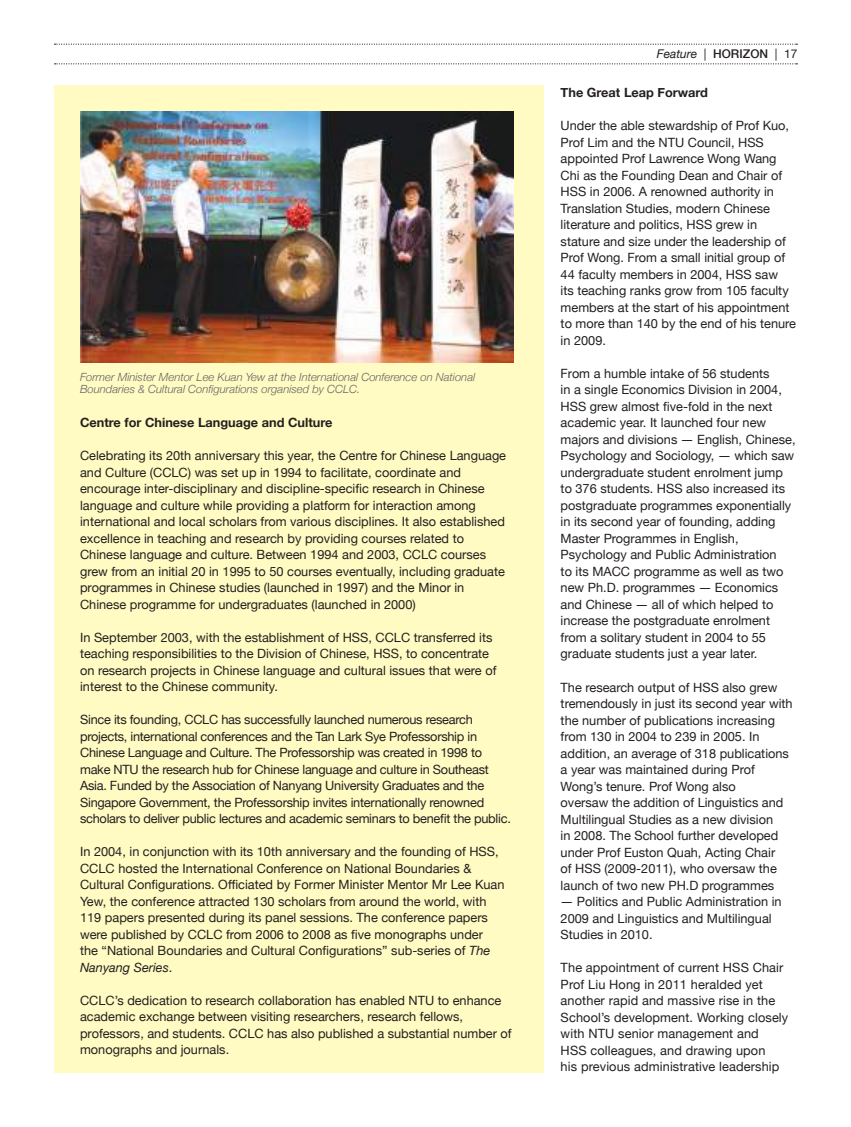
<style>
.page{position:relative;width:851px;height:1127px;background:#fff}
.page>*{position:absolute;margin:0;border:0;box-sizing:border-box;transform-origin:0 0}
.t1{font:12.75px/16.5px "Helvetica Neue";color:#241f1f}
.t2{font:12.75px/16.5px "Helvetica Neue";letter-spacing:-.02em;color:#241f1f}
.t3{font:700 12.75px "Helvetica Neue";color:#241f1f}
.t4{font:italic 12px "Helvetica Neue";color:#241f1f}
.t5{font:italic 300 11.25px/12px "Helvetica Neue";color:#656365}
.s1{font-style:italic}
.s2{font-style:normal}
.s3{font-weight:500;font-style:normal}
</style>
<div class="page">
<svg style="left:55px;top:44px;width:742px;height:1px"></svg>
<svg style="left:55px;top:63px;width:742px;height:1px"></svg>
<div style="left:54px;top:85px;width:489px;height:988px;background:#fffbc3"></div>
<img style="left:80px;top:111px;width:433px;height:251px">
<p class="t5" style="left:80px;top:371px;width:396px">Former Minister Mentor Lee Kuan Yew at the International Conference on National<br>Boundaries &amp; Cultural Configurations organised by CCLC.</p>
<p class="t3" style="left:80px;top:411px;width:254px">Centre for Chinese Language and Culture</p>
<p class="t1" style="left:80px;top:446px;width:427px">Celebrating its 20th anniversary this year, the Centre for Chinese Language and Culture (CCLC) was set up in 1994 to facilitate, coordinate and encourage inter-disciplinary and discipline-specific research in Chinese language and culture while providing a platform for interaction among international and local scholars from various disciplines. It also established excellence in teaching and research by providing courses related to Chinese language and culture. Between 1994 and 2003, CCLC courses grew from an initial 20 in 1995 to 50 courses eventually, including graduate programmes in Chinese studies (launched in 1997) and the Minor in Chinese programme for undergraduates (launched in 2000)</p>
<p class="t1" style="left:80px;top:628px;width:418px">In September 2003, with the establishment of HSS, CCLC transferred its teaching responsibilities to the Division of Chinese, HSS, to concentrate on research projects in Chinese language and cultural issues that were of interest to the Chinese community.</p>
<p class="t2" style="left:80px;top:710px;width:432px">Since its founding, CCLC has successfully launched numerous research projects, international conferences and the Tan Lark Sye Professorship in Chinese Language and Culture. The Professorship was created in 1998 to make NTU the research hub for Chinese language and culture in Southeast Asia. Funded by the Association of Nanyang University Graduates and the Singapore Government, the Professorship invites internationally renowned scholars to deliver public lectures and academic seminars to benefit the public.</p>
<p class="t1" style="left:80px;top:842px;width:426px">In 2004, in conjunction with its 10th anniversary and the founding of HSS, CCLC hosted the International Conference on National Boundaries &amp; Cultural Configurations. Officiated by Former Minister Mentor Mr Lee Kuan Yew, the conference attracted 130 scholars from around the world, with 119 papers presented during its panel sessions. The conference papers were published by CCLC from 2006 to 2008 as five monographs under<br>the “National Boundaries and Cultural Configurations” sub-series of <span class="s1">The Nanyang Series</span>.</p>
<p class="t1" style="left:80px;top:991px;width:433px">CCLC’s dedication to research collaboration has enabled NTU to enhance academic exchange between visiting researchers, research fellows, professors, and students. CCLC has also published a substantial number of monographs and journals.</p>
<p class="t4" style="left:656px;top:44px;width:142px">Feature <span class="s2">|</span> <span class="s3">HORIZON</span> <span class="s2">| 17</span></p>
<p class="t3" style="left:560px;top:81px;width:149px">The Great Leap Forward</p>
<p class="t1" style="left:560px;top:117px;width:237px">Under the able stewardship of Prof Kuo, Prof Lim and the NTU Council, HSS appointed Prof Lawrence Wong Wang Chi as the Founding Dean and Chair of HSS in 2006. A renowned authority in Translation Studies, modern Chinese literature and politics, HSS grew in stature and size under the leadership of Prof Wong. From a small initial group of 44 faculty members in 2004, HSS saw<br>its teaching ranks grow from 105 faculty members at the start of his appointment to more than 140 by the end of his tenure in 2009.</p>
<p class="t1" style="left:560px;top:364px;width:236px">From a humble intake of 56 students<br>in a single Economics Division in 2004, HSS grew almost five-fold in the next academic year. It launched four new majors and divisions ― English, Chinese, Psychology and Sociology, ― which saw undergraduate student enrolment jump to 376 students. HSS also increased its postgraduate programmes exponentially in its second year of founding, adding Master Programmes in English, Psychology and Public Administration<br>to its MACC programme as well as two new Ph.D. programmes ― Economics and Chinese ― all of which helped to increase the postgraduate enrolment from a solitary student in 2004 to 55 graduate students just a year later.</p>
<p class="t1" style="left:560px;top:678px;width:233px">The research output of HSS also grew tremendously in just its second year with the number of publications increasing from 130 in 2004 to 239 in 2005. In addition, an average of 318 publications a year was maintained during Prof Wong’s tenure. Prof Wong also<br>oversaw the addition of Linguistics and Multilingual Studies as a new division<br>in 2008. The School further developed under Prof Euston Quah, Acting Chair<br>of HSS (2009-2011), who oversaw the launch of two new PH.D programmes<br>― Politics and Public Administration in 2009 and Linguistics and Multilingual Studies in 2010.</p>
<p class="t1" style="left:560px;top:958px;width:229px">The appointment of current HSS Chair Prof Liu Hong in 2011 heralded yet another rapid and massive rise in the School’s development. Working closely with NTU senior management and<br>HSS colleagues, and drawing upon<br>his previous administrative leadership</p>
</div>
